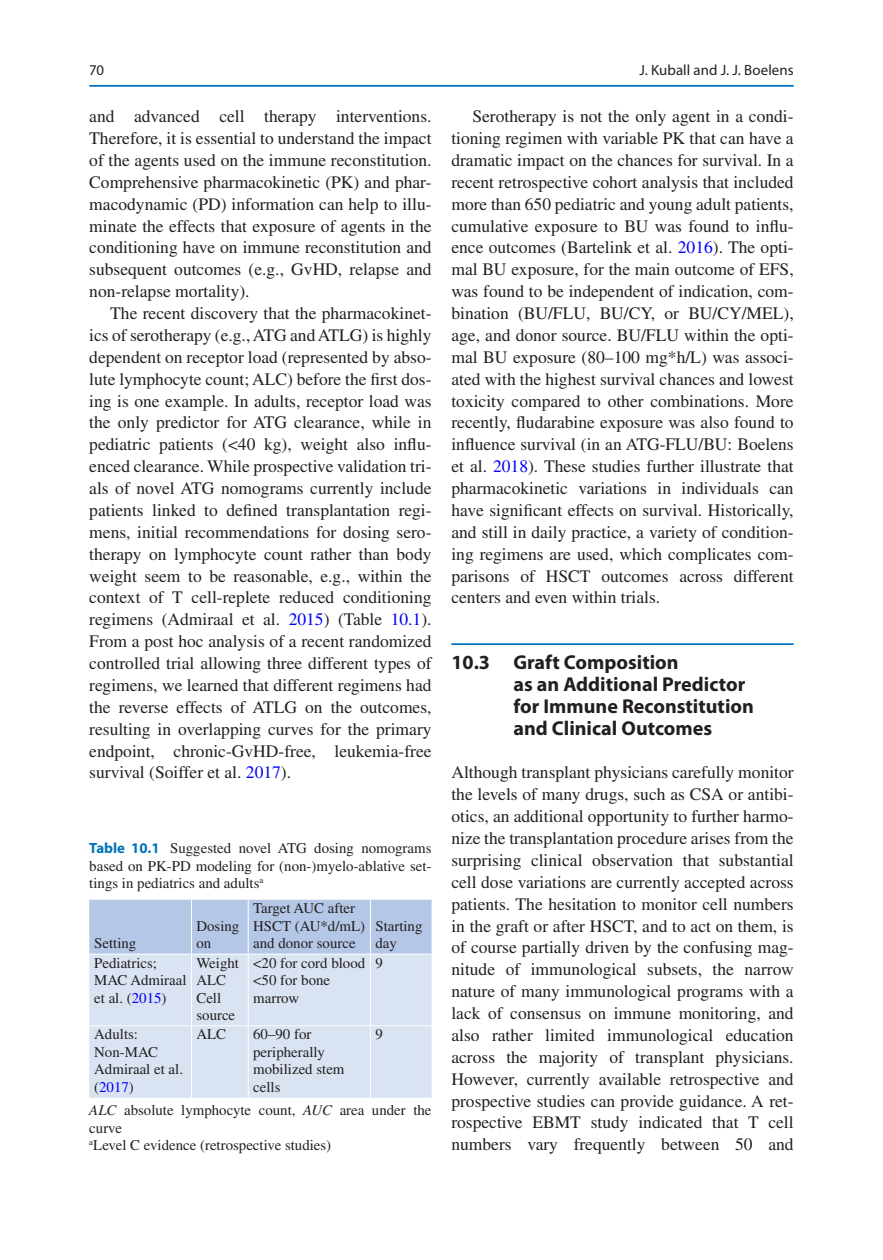
<style>
.page{position:relative;width:883px;height:1260px;background:#fff}
.page>*{position:absolute;margin:0;border:0;box-sizing:border-box;transform-origin:0 0}
.t1{font:700 20.12px/21.9px "Gbjpdg Myriad Pro";color:#231f20}
.t2{font:17.5px/21.9px "Mxqpgw Times LT Std";color:#231f20;text-align:justify}
.t3{font:14.88px/17.5px "Mxqpgw Times LT Std";color:#231f20}
.t4{font:14.88px "Sjkhtl Myriad Pro";letter-spacing:.01em;color:#231f20}
.t5{font:14.88px "Xfcdsn Myriad Pro";color:#231f20}
.s1{color:#0000fa}
.s2{font-family:"Gbjpdg Myriad Pro";font-weight:700;color:#0073bc}
.s3{font-family:"Sbxtgn Times LT Std";font-style:italic}
</style>
<div class="page">
<hr style="left:451px;top:643px;width:343px;height:2px;background:#0073bc">
<div style="left:89px;top:900px;width:343px;height:54px;background:#b5c7e6"></div>
<div style="left:89px;top:955px;width:343px;height:143px;background:#d9e3f2"></div>
<hr style="left:191px;top:900px;width:1px;height:54px;background:#fff">
<hr style="left:248px;top:900px;width:1px;height:54px;background:#fff">
<hr style="left:370px;top:900px;width:1px;height:54px;background:#fff">
<hr style="left:191px;top:955px;width:1px;height:70px;background:#fff">
<hr style="left:248px;top:955px;width:1px;height:70px;background:#fff">
<hr style="left:370px;top:955px;width:1px;height:70px;background:#fff">
<hr style="left:248px;top:1025px;width:122px;height:1px;background:#fff">
<hr style="left:191px;top:1025px;width:57px;height:1px;background:#fff">
<hr style="left:248px;top:1026px;width:1px;height:72px;background:#fff">
<hr style="left:370px;top:1025px;width:62px;height:1px;background:#fff">
<hr style="left:370px;top:1026px;width:1px;height:72px;background:#fff">
<hr style="left:89px;top:1025px;width:102px;height:1px;background:#fff">
<hr style="left:191px;top:1026px;width:1px;height:72px;background:#fff">
<hr style="left:89px;top:85px;width:705px;height:2px;background:#0073bc">
<p class="t5" style="left:89px;top:61px;width:16px">70</p>
<p class="t2" style="left:89px;top:105px;width:344px">and advanced cell therapy interventions.<br>Therefore, it is essential to understand the impact of the agents used on the immune reconstitution.<br>Comprehensive pharmacokinetic (PK) and phar&shy;macodynamic (PD) information can help to illu&shy;minate the effects that exposure of agents in the conditioning have on immune reconstitution and subsequent outcomes (e.g., GvHD, relapse and non-relapse mortality).</p>
<p class="t2" style="left:89px;top:302px;width:344px;text-indent:21px">The recent discovery that the pharmacokinet&shy;ics of serotherapy (e.g., ATG and ATLG) is highly dependent on receptor load (represented by abso&shy;lute lymphocyte count; ALC) before the first dos&shy;ing is one example. In adults, receptor load was the only predictor for ATG clearance, while in pediatric patients (&lt;40 kg), weight also influ&shy;enced clearance. While prospective validation tri&shy;als of novel ATG nomograms currently include patients linked to defined transplantation regi&shy;mens, initial recommendations for dosing sero&shy;therapy on lymphocyte count rather than body weight seem to be reasonable, e.g., within the context of T cell-replete reduced conditioning regimens (Admiraal et al. <span class="s1">2015</span>) (Table <span class="s1">10.1</span>).<br>From a post hoc analysis of a recent randomized controlled trial allowing three different types of regimens, we learned that different regimens had the reverse effects of ATLG on the outcomes, resulting in overlapping curves for the primary endpoint, chronic-GvHD-free, leukemia-free survival (Soiffer et al. <span class="s1">2017</span>).</p>
<p class="t3" style="left:89px;top:839px;width:344px;text-align:justify"><span class="s2">Table 10.1</span> Suggested novel ATG dosing nomograms based on PK-PD modeling for (non-)myelo-ablative set&shy;tings in pediatrics and adults<sup>a</sup></p>
<p class="t3" style="left:94px;top:935px;width:44px">Setting</p>
<p class="t3" style="left:196px;top:917px;width:44px">Dosing on</p>
<p class="t3" style="left:253px;top:900px;width:113px">Target AUC after<br>HSCT (AU*d/mL) and donor source</p>
<p class="t3" style="left:375px;top:917px;width:49px">Starting day</p>
<p class="t3" style="left:94px;top:954px;width:94px">Pediatrics;<br>MAC Admiraal et al. (<span class="s1">2015</span>)</p>
<p class="t3" style="left:196px;top:954px;width:44px">Weight<br>ALC<br>Cell source</p>
<p class="t3" style="left:253px;top:954px;width:114px">&lt;20 for cord blood &lt;50 for bone marrow</p>
<p class="t3" style="left:375px;top:954px;width:9px">9</p>
<p class="t3" style="left:94px;top:1026px;width:90px">Adults:<br>Non-MAC<br>Admiraal et al. (<span class="s1">2017</span>)</p>
<p class="t3" style="left:196px;top:1026px;width:31px">ALC</p>
<p class="t3" style="left:253px;top:1026px;width:93px">60–90 for peripherally mobilized stem cells</p>
<p class="t3" style="left:375px;top:1026px;width:9px">9</p>
<p class="t3" style="left:89px;top:1101px;width:344px"><span class="s3">ALC</span> absolute lymphocyte count, <span class="s3">AUC</span> area under the curve<br><sup>a</sup>Level C evidence (retrospective studies)</p>
<p class="t4" style="left:639px;top:61px;width:156px">J. Kuball and J. J. Boelens</p>
<p class="t2" style="left:451px;top:105px;width:344px;text-indent:21px">Serotherapy is not the only agent in a condi&shy;tioning regimen with variable PK that can have a dramatic impact on the chances for survival. In a recent retrospective cohort analysis that included more than 650 pediatric and young adult patients, cumulative exposure to BU was found to influ&shy;ence outcomes (Bartelink et al. <span class="s1">2016</span>). The opti&shy;mal BU exposure, for the main outcome of EFS, was found to be independent of indication, com&shy;bination (BU/FLU, BU/CY, or BU/CY/MEL), age, and donor source. BU/FLU within the opti&shy;mal BU exposure (80–100 mg*h/L) was associ&shy;ated with the highest survival chances and lowest toxicity compared to other combinations. More recently, fludarabine exposure was also found to influence survival (in an ATG-FLU/BU: Boelens et al. <span class="s1">2018</span>). These studies further illustrate that pharmacokinetic variations in individuals can have significant effects on survival. Historically, and still in daily practice, a variety of condition&shy;ing regimens are used, which complicates com&shy;parisons of HSCT outcomes across different centers and even within trials.</p>
<p class="t1" style="left:513px;top:651px;width:242px;text-indent:-62px">10.3 Graft Composition<br>as an Additional Predictor for Immune Reconstitution and Clinical Outcomes</p>
<p class="t2" style="left:451px;top:762px;width:344px">Although transplant physicians carefully monitor the levels of many drugs, such as CSA or antibi&shy;otics, an additional opportunity to further harmo&shy;nize the transplantation procedure arises from the surprising clinical observation that substantial cell dose variations are currently accepted across patients. The hesitation to monitor cell numbers in the graft or after HSCT, and to act on them, is of course partially driven by the confusing mag&shy;nitude of immunological subsets, the narrow nature of many immunological programs with a lack of consensus on immune monitoring, and also rather limited immunological education across the majority of transplant physicians.<br>However, currently available retrospective and prospective studies can provide guidance. A ret&shy;rospective EBMT study indicated that T cell numbers vary frequently between 50 and</p>
</div>
